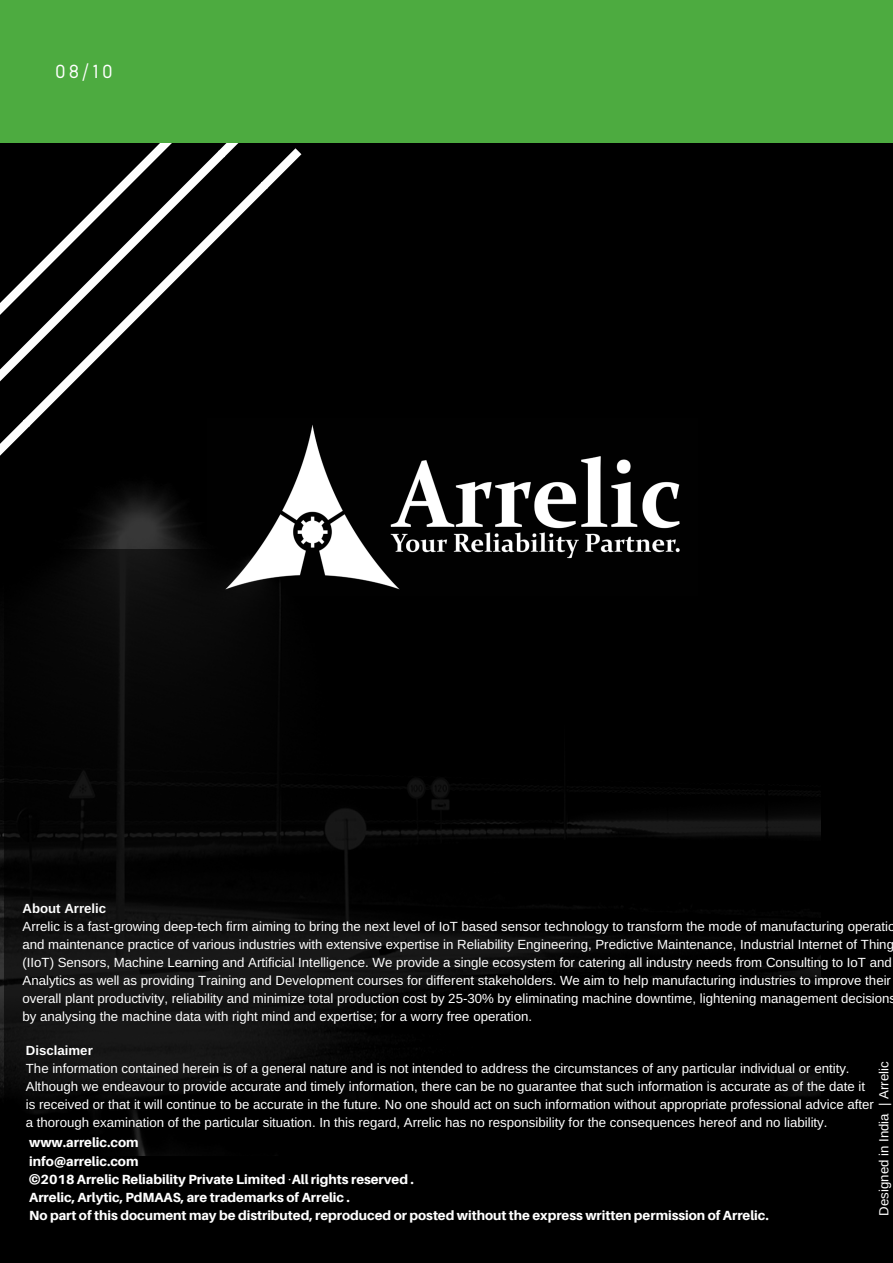
<style>
.page{position:relative;width:893px;height:1263px;background:#000}
.page>*{position:absolute;margin:0;border:0;box-sizing:border-box;transform-origin:0 0}
.t1{font:19.8px "Gidole";color:#fff}
.t2{font:13.2px/18px "Arimo";color:#fff}
.t3{font:800 13.2px/18px "Aileron";color:#fff}
.t4{font:700 13.2px "Arimo";color:#fff}
.s1{font-family:"Nanum Gothic";font-weight:400}
</style>
<div class="page">
<img style="left:0;top:154px;width:302px;height:1001px">
<svg style="left:0;top:150px;width:193px;height:245px"></svg>
<div style="left:0;top:0;width:893px;height:143px;background:#4dab40"></div>
<svg style="left:5px;top:549px;width:816px;height:561px"></svg>
<img style="left:207px;top:419px;width:490px;height:177px">
<svg style="left:193px;top:143px;width:108px;height:46px"></svg>
<svg style="left:24px;top:182px;width:244px;height:244px"></svg>
<svg style="left:0;top:420px;width:30px;height:40px"></svg>
<h1 class="t1" style="left:55px;top:60px;width:59px">08/10</h1>
<p class="t4" style="left:23px;top:901px;width:85px">About Arrelic</p>
<p class="t2" style="left:23px;top:918px;width:875px">Arrelic is a fast-growing deep-tech firm aiming to bring the next level of IoT based sensor technology to transform the mode of manufacturing operatio and maintenance practice of various industries with extensive expertise in Reliability Engineering, Predictive Maintenance, Industrial Internet of Thing (IIoT) Sensors, Machine Learning and Artificial Intelligence. We provide a single ecosystem for catering all industry needs from Consulting to IoT and Analytics as well as providing Training and Development courses for different stakeholders. We aim to help manufacturing industries to improve their overall plant productivity, reliability and minimize total production cost by 25-30% by eliminating machine downtime, lightening management decisions by analysing the machine data with right mind and expertise; for a worry free operation.</p>
<p class="t4" style="left:26px;top:1043px;width:68px">Disclaimer</p>
<p class="t2" style="left:26px;top:1059px;width:849px">The information contained herein is of a general nature and is not intended to address the circumstances of any particular individual or entity.<br>Although we endeavour to provide accurate and timely information, there can be no guarantee that such information is accurate as of the date it is received or that it will continue to be accurate in the future. No one should act on such information without appropriate professional advice after a thorough examination of the particular situation. In this regard, Arrelic has no responsibility for the consequences hereof and no liability.</p>
<p class="t2" style="left:875px;top:1215px;width:156px;rotate:-90deg">Designed in India | Arrelic</p>
<p class="t3" style="left:29px;top:1133px;width:741px">www.arrelic.com<br>info@arrelic.com<br>©2018 Arrelic Reliability Private Limited <span class="s1">·</span>All rights reserved .<br>Arrelic, Arlytic, PdMAAS, are trademarks of Arrelic .<br>No part of this document may be distributed, reproduced or posted without the express written permission of Arrelic.</p>
</div>
